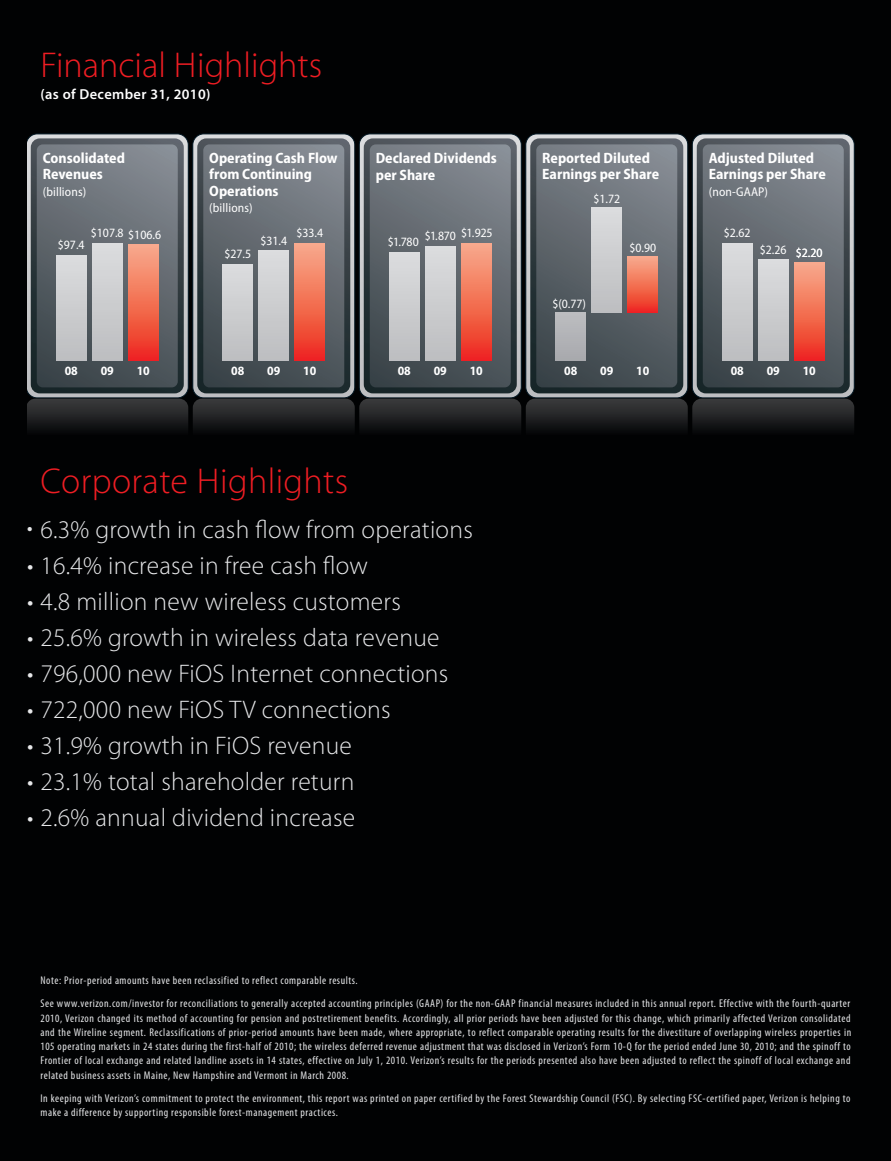
<style>
.page{position:relative;width:891px;height:1161px;background:#010203}
.page>*{position:absolute;margin:0;border:0;box-sizing:border-box;transform-origin:0 0}
.highlights___subhea{font:300 36px "Myriad Pro";letter-spacing:.005em;color:#ee1d23}
.highlights___text{font:300 25.5px "Myriad Pro";letter-spacing:.01em;color:#e6e7e9}
.t1{font:700 semi-condensed 15px/16.5px "Myriad Pro";color:#fff}
.t2{font:600 14.4px "Myriad Pro";letter-spacing:.025em;color:#fff}
.t3{font:semi-condensed 12.75px "Myriad Pro";letter-spacing:.01em;color:#fff}
.t4{font:700 semi-condensed 12.75px "Myriad Pro";color:#fff}
.captions{font:condensed 11.25px/14.2px "Myriad Pro";letter-spacing:.05em;color:#e6e7e9;text-align:justify}
</style>
<div class="page">
<svg style="left:27px;top:134px;width:161px;height:264px;background:#b4b6b9"></svg>
<svg style="left:31px;top:138px;width:153px;height:255px;background:#5e656b"></svg>
<svg style="left:193px;top:134px;width:162px;height:264px;background:#b7b9bc"></svg>
<div style="left:193px;top:134px;width:162px;height:264px;border:1px solid #011622;border-radius:11px"></div>
<svg style="left:197px;top:138px;width:153px;height:255px;background:#5d646b"></svg>
<svg style="left:359px;top:134px;width:162px;height:264px;background:#b8babc"></svg>
<div style="left:359px;top:134px;width:162px;height:264px;border:1px solid #011622;border-radius:11px"></div>
<svg style="left:364px;top:138px;width:153px;height:255px;background:#60676d"></svg>
<svg style="left:526px;top:134px;width:162px;height:264px;background:#b7b9bc"></svg>
<div style="left:526px;top:134px;width:162px;height:264px;border:1px solid #011622;border-radius:11px"></div>
<svg style="left:530px;top:138px;width:153px;height:255px;background:#5c6369"></svg>
<svg style="left:692px;top:134px;width:162px;height:264px;background:#b8babc"></svg>
<div style="left:692px;top:134px;width:162px;height:264px;border:1px solid #011622;border-radius:11px"></div>
<svg style="left:27px;top:399px;width:827px;height:31px;background:#232425"></svg>
<svg style="left:697px;top:138px;width:153px;height:255px;background:#60676d"></svg>
<div style="left:56px;top:255px;width:30px;height:105px;background:linear-gradient(to bottom,#dcddde,#bdbec0)"></div>
<div style="left:92px;top:243px;width:30px;height:117px;background:linear-gradient(to bottom,#dcdddf,#bdbec0)"></div>
<div style="left:128px;top:245px;width:30px;height:115px;background:linear-gradient(to bottom,#f8af8b,#ed2c1d)"></div>
<div style="left:223px;top:264px;width:30px;height:96px;background:linear-gradient(to bottom,#dcdddf,#bdbec1)"></div>
<div style="left:259px;top:251px;width:30px;height:109px;background:linear-gradient(to bottom,#dbdcde,#bdbec0)"></div>
<div style="left:295px;top:243px;width:30px;height:117px;background:linear-gradient(to bottom,#f8af8b,#ed2c1d)"></div>
<div style="left:425px;top:246px;width:30px;height:114px;background:linear-gradient(to bottom,#dcdddf,#bdbec1)"></div>
<div style="left:389px;top:252px;width:30px;height:108px;background:linear-gradient(to bottom,#dcddde,#bdbec1)"></div>
<div style="left:722px;top:243px;width:30px;height:117px;background:linear-gradient(to bottom,#dcdddf,#bdbec0)"></div>
<div style="left:794px;top:263px;width:30px;height:97px;background:linear-gradient(to bottom,#f8ae8b,#ed2c1d)"></div>
<div style="left:758px;top:260px;width:30px;height:100px;background:linear-gradient(to bottom,#dcddde,#bdbec1)"></div>
<div style="left:461px;top:243px;width:30px;height:117px;background:linear-gradient(to bottom,#f8af8b,#ed2c1d)"></div>
<div style="left:556px;top:312px;width:30px;height:48px;background:#b2b3b7"></div>
<div style="left:592px;top:207px;width:30px;height:105px;background:linear-gradient(to bottom,#dcddde,#bdbec0)"></div>
<div style="left:628px;top:257px;width:30px;height:55px;background:linear-gradient(to bottom,#f8ae8b,#ee2e1e)"></div>
<p class="highlights___subhea" style="left:40px;top:43px;width:283px">Financial Highlights</p>
<p class="t2" style="left:40px;top:85px;width:172px">(as of December 31, 2010)</p>
<p class="t1" style="left:43px;top:149px;width:84px">Consolidated<br>Revenues</p>
<p class="t3" style="left:43px;top:184px;width:45px">(billions)</p>
<p class="t1" style="left:209px;top:149px;width:130px">Operating Cash Flow from Continuing<br>Operations</p>
<p class="t3" style="left:209px;top:200px;width:45px">(billions)</p>
<p class="t1" style="left:376px;top:149px;width:123px">Declared Dividends per Share</p>
<p class="t1" style="left:542px;top:149px;width:118px">Reported Diluted<br>Earnings per Share</p>
<p class="t3" style="left:593px;top:191px;width:28px">$1.72</p>
<p class="t1" style="left:709px;top:149px;width:118px">Adjusted Diluted<br>Earnings per Share</p>
<p class="t3" style="left:709px;top:184px;width:61px">(non-GAAP)</p>
<p class="t3" style="left:91px;top:226px;width:72px">$107.8 $106.6</p>
<p class="t3" style="left:58px;top:237px;width:28px">$97.4</p>
<p class="t3" style="left:224px;top:246px;width:28px">$27.5</p>
<p class="t3" style="left:260px;top:233px;width:28px">$31.4</p>
<p class="t3" style="left:296px;top:225px;width:28px">$33.4</p>
<p class="t3" style="left:425px;top:228px;width:33px">$1.870</p>
<p class="t3" style="left:461px;top:225px;width:33px">$1.925</p>
<p class="t3" style="left:388px;top:234px;width:33px">$1.780</p>
<p class="t3" style="left:629px;top:240px;width:28px">$0.90</p>
<p class="t3" style="left:724px;top:225px;width:28px">$2.62</p>
<p class="t3" style="left:760px;top:243px;width:64px">$2.26 $2.20</p>
<p class="t3" style="left:552px;top:296px;width:35px">$(0.77)</p>
<p class="t4" style="left:65px;top:363px;width:15px">08</p>
<p class="t4" style="left:101px;top:363px;width:15px">09</p>
<p class="t4" style="left:137px;top:363px;width:15px">10</p>
<p class="t4" style="left:231px;top:363px;width:15px">08</p>
<p class="t4" style="left:267px;top:363px;width:15px">09</p>
<p class="t4" style="left:303px;top:363px;width:15px">10</p>
<p class="t4" style="left:398px;top:363px;width:15px">08</p>
<p class="t4" style="left:434px;top:363px;width:15px">09</p>
<p class="t4" style="left:470px;top:363px;width:15px">10</p>
<p class="t4" style="left:564px;top:363px;width:15px">08</p>
<p class="t4" style="left:600px;top:363px;width:15px">09</p>
<p class="t4" style="left:636px;top:363px;width:15px">10</p>
<p class="t4" style="left:731px;top:363px;width:15px">08</p>
<p class="t4" style="left:767px;top:363px;width:15px">09</p>
<p class="t4" style="left:803px;top:363px;width:15px">10</p>
<p class="highlights___subhea" style="left:40px;top:459px;width:309px">Corporate Highlights</p>
<p class="highlights___text" style="left:27px;top:514px;width:447px"><sup>•</sup> 6.3% growth in cash flow from operations</p>
<p class="highlights___text" style="left:27px;top:550px;width:343px">• 16.4% increase in free cash flow</p>
<p class="highlights___text" style="left:27px;top:586px;width:375px">• 4.8 million new wireless customers</p>
<p class="highlights___text" style="left:27px;top:622px;width:414px">• 25.6% growth in wireless data revenue</p>
<p class="highlights___text" style="left:27px;top:658px;width:423px">• 796,000 new FiOS Internet connections</p>
<p class="highlights___text" style="left:27px;top:694px;width:365px">• 722,000 new FiOS TV connections</p>
<p class="highlights___text" style="left:27px;top:730px;width:326px">• 31.9% growth in FiOS revenue</p>
<p class="highlights___text" style="left:27px;top:766px;width:329px">• 23.1% total shareholder return</p>
<p class="highlights___text" style="left:27px;top:802px;width:330px">• 2.6% annual dividend increase</p>
<p class="captions" style="left:40px;top:973px;width:319px">Note: Prior-period amounts have been reclassified to reflect comparable results.</p>
<p class="captions" style="left:40px;top:996px;width:812px">See www.verizon.com/investor for reconciliations to generally accepted accounting principles (GAAP) for the non-GAAP financial measures included in this annual report. Effective with the fourth-quarter 2010, Verizon changed its method of accounting for pension and postretirement benefits. Accordingly, all prior periods have been adjusted for this change, which primarily affected Verizon consolidated and the Wireline segment. Reclassifications of prior-period amounts have been made, where appropriate, to reflect comparable operating results for the divestiture of overlapping wireless properties in 105 operating markets in 24 states during the first-half of 2010; the wireless deferred revenue adjustment that was disclosed in Verizon’s Form 10-Q for the period ended June 30, 2010; and the spinoff to Frontier of local exchange and related landline assets in 14 states, effective on July 1, 2010. Verizon’s results for the periods presented also have been adjusted to reflect the spinoff of local exchange and related business assets in Maine, New Hampshire and Vermont in March 2008.</p>
<p class="captions" style="left:40px;top:1091px;width:811px">In keeping with Verizon’s commitment to protect the environment, this report was printed on paper certified by the Forest Stewardship Council (FSC). By selecting FSC-certified paper, Verizon is helping to make a difference by supporting responsible forest-management practices.</p>
</div>
